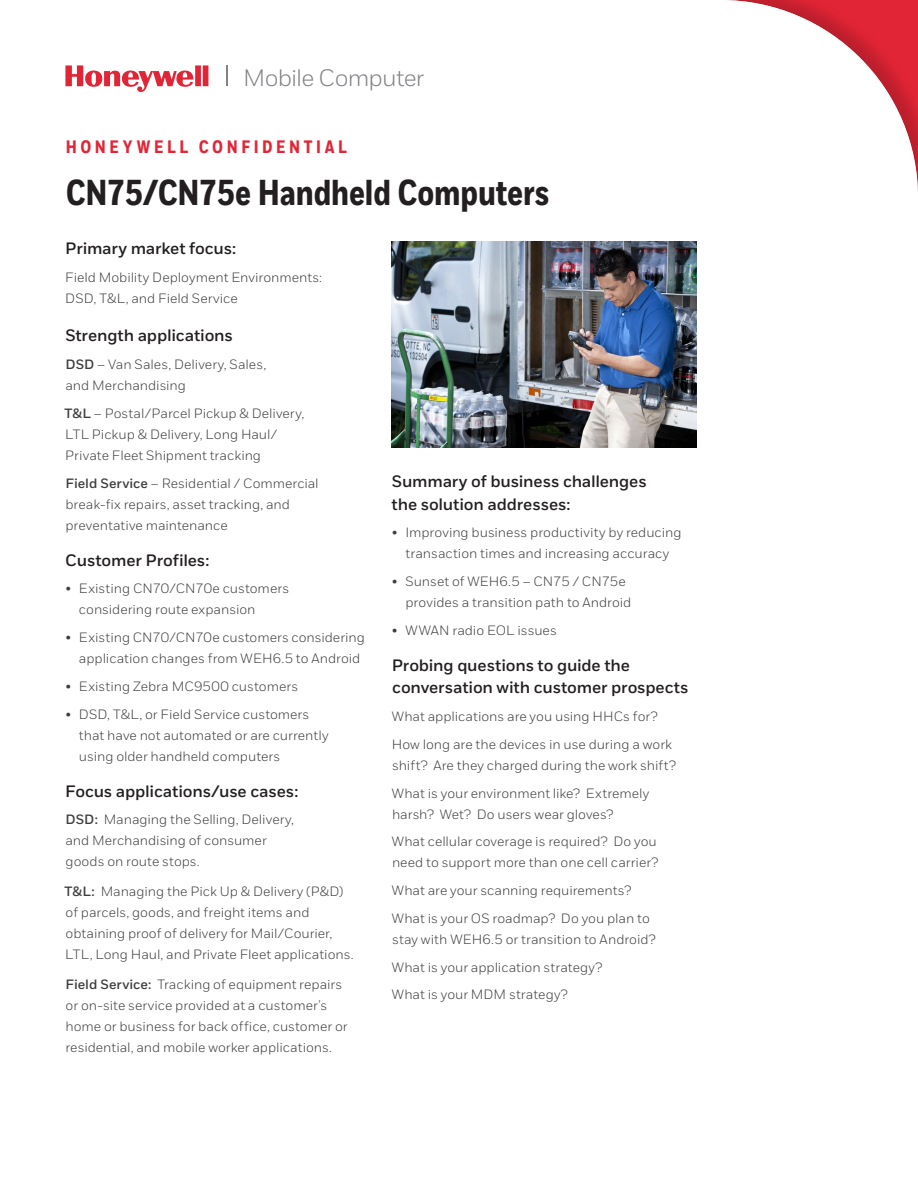
<style>
.page{position:relative;width:918px;height:1188px;background:#fff}
.page>*{position:absolute;margin:0;border:0;box-sizing:border-box;transform-origin:0 0}
.Datasheet__Title_1{font:800 36px "Honeywell Cond";letter-spacing:-.005em;color:#231f20}
.Logotype_-_80{font:23.7px "Honeywell Sans";letter-spacing:-.035em;color:#808285}
.confidential{font:800 18px "Honeywell Cond";letter-spacing:.2em;color:#e22536}
.Heading_2__11_15{font:700 16.5px/22.5px "Honeywell Sans";letter-spacing:-.01em;color:#231f20}
.Body__9_14_pt{font:13.5px/21px "Honeywell Sans";color:#3e3e3f}
.Body__less_space{font:13.5px/21px "Honeywell Sans";color:#3e3e3f}
.s1{font-weight:700}
</style>
<div class="page">
<svg style="left:65px;top:65px;width:143px;height:27px"></svg>
<hr style="left:226px;top:65px;width:2px;height:21px;background:#808285">
<img style="left:392px;top:242px;width:304px;height:205px">
<p class="Logotype_-_80" style="left:243px;top:64px;width:183px">Mobile Computer</p>
<p class="confidential" style="left:66px;top:135px;width:283px">HONEYWELL CONFIDENTIAL</p>
<p class="Datasheet__Title_1" style="left:66px;top:171px;width:485px">CN75/CN75e Handheld Computers</p>
<p class="Heading_2__11_15" style="left:65px;top:238px;width:172px">Primary market focus:</p>
<p class="Body__9_14_pt" style="left:65px;top:267px;width:258px">Field Mobility Deployment Environments:<br>DSD, T&amp;L, and Field Service</p>
<p class="Heading_2__11_15" style="left:65px;top:325px;width:169px">Strength applications</p>
<p class="Body__less_space" style="left:65px;top:354px;width:202px"><span class="s1">DSD</span> – Van Sales, Delivery, Sales, and Merchandising</p>
<p class="Body__less_space" style="left:64px;top:403px;width:241px"><span class="s1">T&amp;L</span> – Postal/Parcel Pickup &amp; Delivery,<br>LTL Pickup &amp; Delivery, Long Haul/<br>Private Fleet Shipment tracking</p>
<p class="Body__less_space" style="left:65px;top:473px;width:255px"><span class="s1">Field Service</span> – Residential / Commercial break-fix repairs, asset tracking, and preventative maintenance</p>
<p class="Heading_2__11_15" style="left:65px;top:549px;width:146px">Customer Profiles:</p>
<p class="Body__9_14_pt" style="left:79px;top:578px;width:212px;text-indent:-14px">• Existing CN70/CN70e customers considering route expansion</p>
<p class="Body__9_14_pt" style="left:79px;top:627px;width:288px;text-indent:-14px">• Existing CN70/CN70e customers considering application changes from WEH6.5 to Android</p>
<p class="Body__9_14_pt" style="left:65px;top:676px;width:234px">• Existing Zebra MC9500 customers</p>
<p class="Body__9_14_pt" style="left:79px;top:704px;width:251px;text-indent:-14px">• DSD, T&amp;L, or Field Service customers that have not automated or are currently using older handheld computers</p>
<p class="Heading_2__11_15" style="left:65px;top:780px;width:235px">Focus applications/use cases:</p>
<p class="Body__9_14_pt" style="left:65px;top:809px;width:230px"><span class="s1">DSD:</span> Managing the Selling, Delivery, and Merchandising of consumer goods on route stops.</p>
<p class="Body__9_14_pt" style="left:64px;top:881px;width:291px"><span class="s1">T&amp;L:</span> Managing the Pick Up &amp; Delivery (P&amp;D) of parcels, goods, and freight items and obtaining proof of delivery for Mail/Courier, LTL, Long Haul, and Private Fleet applications.</p>
<p class="Body__9_14_pt" style="left:65px;top:974px;width:284px"><span class="s1">Field Service:</span> Tracking of equipment repairs or on-site service provided at a customer’s home or business for back office, customer or residential, and mobile worker applications.</p>
<p class="Heading_2__11_15" style="left:392px;top:470px;width:257px">Summary of business challenges the solution addresses:</p>
<p class="Body__9_14_pt" style="left:392px;top:522px;width:291px;text-align:center">• Improving business productivity by reducing transaction times and increasing accuracy</p>
<p class="Body__9_14_pt" style="left:405px;top:571px;width:227px;text-indent:-14px">• Sunset of WEH6.5 – CN75 / CN75e provides a transition path to Android</p>
<p class="Body__9_14_pt" style="left:392px;top:620px;width:166px">• WWAN radio EOL issues</p>
<p class="Heading_2__11_15" style="left:392px;top:654px;width:298px">Probing questions to guide the conversation with customer prospects</p>
<p class="Body__less_space" style="left:392px;top:706px;width:267px">What applications are you using HHCs for?</p>
<p class="Body__less_space" style="left:392px;top:734px;width:286px">How long are the devices in use during a work shift? Are they charged during the work shift?</p>
<p class="Body__less_space" style="left:392px;top:782px;width:259px">What is your environment like? Extremely harsh? Wet? Do users wear gloves?</p>
<p class="Body__less_space" style="left:392px;top:831px;width:268px">What cellular coverage is required? Do you need to support more than one cell carrier?</p>
<p class="Body__less_space" style="left:392px;top:880px;width:241px">What are your scanning requirements?</p>
<p class="Body__less_space" style="left:392px;top:908px;width:265px">What is your OS roadmap? Do you plan to stay with WEH6.5 or transition to Android?</p>
<p class="Body__less_space" style="left:392px;top:956px;width:212px">What is your application strategy?</p>
<p class="Body__less_space" style="left:392px;top:984px;width:177px">What is your MDM strategy?</p>
</div>
